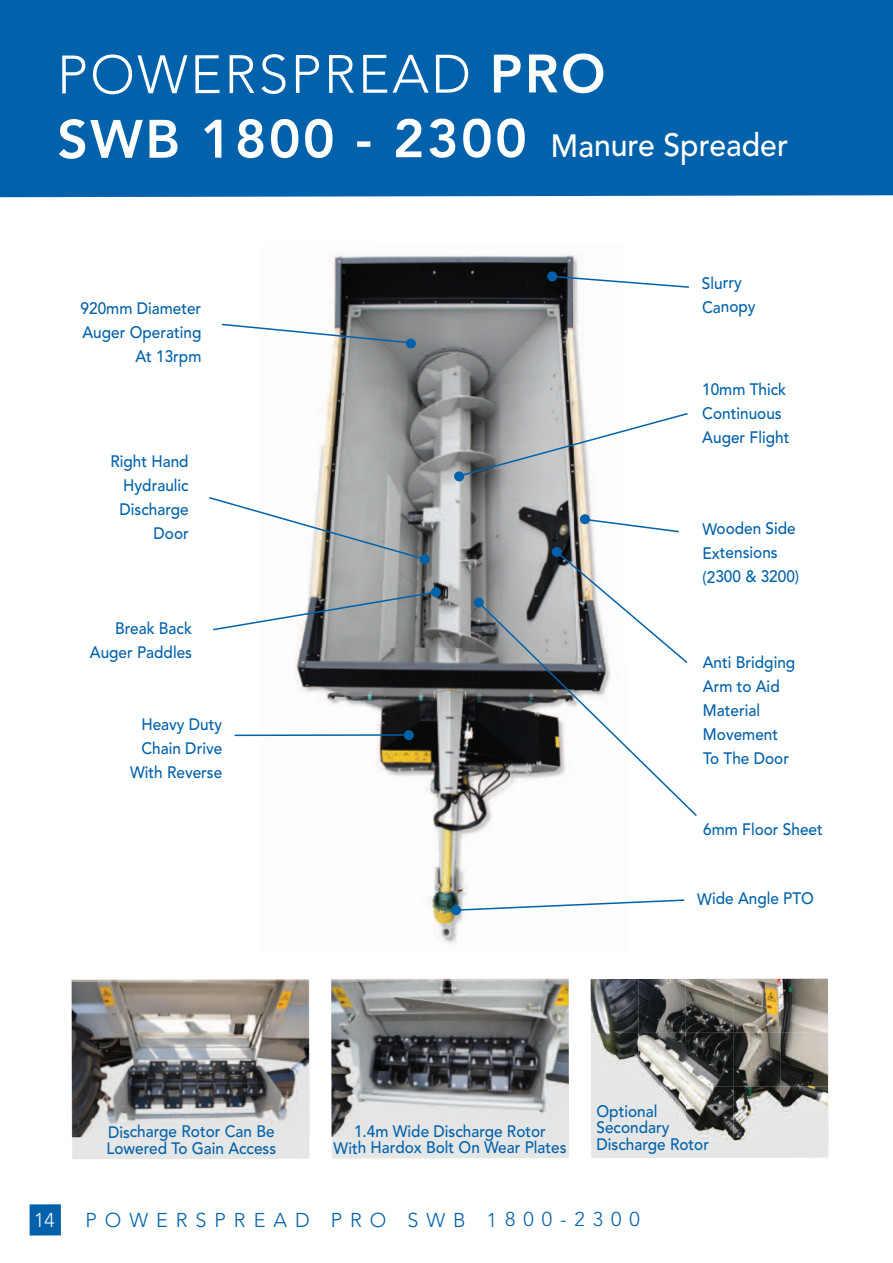
<style>
.page{position:relative;width:893px;height:1263px;background:#fff}
.page>*{position:absolute;margin:0;border:0;box-sizing:border-box;transform-origin:0 0}
.t1{font:800 53.55px/64.5px "Avenir";letter-spacing:.04em;color:#fff}
.t2{font:500 31.95px "Avenir";letter-spacing:-.005em;color:#fff;scale:.95 1}
.t3{font:300 19.8px "Avenir";letter-spacing:.395em;color:#0161aa}
.t4{font:300 19.8px "Avenir";color:#fff}
.t5{font:500 16.5px/24px "Avenir";letter-spacing:-.005em;color:#0161aa;scale:.93 1}
.s1{font-weight:300}
</style>
<div class="page">
<div style="left:591px;top:1141px;width:237px;height:17px;background:#e5e6e6"></div>
<img style="left:591px;top:978px;width:237px;height:163px">
<img style="left:261px;top:253px;width:312px;height:691px">
<img style="left:573px;top:255px;width:22px;height:296px">
<div style="left:0;top:0;width:893px;height:197px;background:#0161aa"></div>
<div style="left:406px;top:338px;width:10px;height:10px;background:#0161aa;border-radius:50%"></div>
<svg style="left:222px;top:324px;width:188px;height:19px"></svg>
<svg style="left:209px;top:497px;width:216px;height:63px"></svg>
<div style="left:420px;top:554px;width:10px;height:10px;background:#0161aa;border-radius:50%"></div>
<svg style="left:213px;top:591px;width:223px;height:39px"></svg>
<div style="left:431px;top:587px;width:10px;height:10px;background:#0161aa;border-radius:50%"></div>
<hr style="left:234px;top:734px;width:174px;height:2px;background:#0161aa">
<div style="left:404px;top:730px;width:10px;height:10px;background:#0161aa;border-radius:50%"></div>
<svg style="left:552px;top:276px;width:137px;height:12px"></svg>
<div style="left:547px;top:271px;width:10px;height:10px;background:#0161aa;border-radius:50%"></div>
<svg style="left:456px;top:899px;width:228px;height:12px"></svg>
<div style="left:451px;top:905px;width:10px;height:10px;background:#0161aa;border-radius:50%"></div>
<svg style="left:556px;top:551px;width:61px;height:51px"></svg>
<div style="left:552px;top:547px;width:10px;height:10px;background:#0161aa;border-radius:50%"></div>
<svg style="left:585px;top:519px;width:94px;height:13px"></svg>
<div style="left:580px;top:514px;width:10px;height:10px;background:#0161aa;border-radius:50%"></div>
<div style="left:30px;top:1204px;width:31px;height:32px;background:#0161aa"></div>
<svg style="left:478px;top:602px;width:219px;height:214px"></svg>
<div style="left:474px;top:597px;width:10px;height:11px;background:#0161aa;border-radius:50%"></div>
<svg style="left:458px;top:413px;width:230px;height:64px"></svg>
<div style="left:454px;top:471px;width:10px;height:10px;background:#0161aa;border-radius:50%"></div>
<div style="left:72px;top:1137px;width:237px;height:22px;background:#e5e6e6"></div>
<div style="left:332px;top:1137px;width:237px;height:21px;background:#e5e6e6"></div>
<img style="left:72px;top:980px;width:237px;height:157px">
<img style="left:331px;top:979px;width:238px;height:158px">
<h1 class="t1" style="left:57px;top:42px;width:550px"><span class="s1">POWERSPREAD</span> PRO<br>SWB 1800 - 2300</h1>
<h2 class="t2" style="left:551px;top:118px;width:251px">Manure Spreader</h2>
<p class="t5" style="left:81px;top:295px;width:131px;text-align:right">920mm Diameter<br>Auger Operating<br>At 13rpm</p>
<p class="t5" style="left:110px;top:448px;width:86px;text-align:right">Right Hand<br>Hydraulic<br>Discharge<br>Door</p>
<p class="t5" style="left:90px;top:615px;width:111px;text-align:right">Break Back<br>Auger Paddles</p>
<p class="t5" style="left:130px;top:711px;width:101px;text-align:right">Heavy Duty<br>Chain Drive<br>With Reverse</p>
<p class="t5" style="left:702px;top:270px;width:59px">Slurry<br>Canopy</p>
<p class="t5" style="left:702px;top:376px;width:95px">10mm Thick<br>Continuous<br>Auger Flight</p>
<p class="t5" style="left:702px;top:516px;width:106px">Wooden Side<br>Extensions (2300 &amp; 3200)</p>
<p class="t5" style="left:703px;top:649px;width:101px">Anti Bridging<br>Arm to Aid<br>Material<br>Movement<br>To The Door</p>
<p class="t5" style="left:703px;top:816px;width:130px">6mm Floor Sheet</p>
<p class="t5" style="left:697px;top:886px;width:127px">Wide Angle PTO</p>
<p class="t5" style="left:106px;top:1122px;width:184px;line-height:16.5px">Discharge Rotor Can Be<br>Lowered To Gain Access</p>
<p class="t5" style="left:334px;top:1122px;width:252px;line-height:16.5px;text-align:center">1.4m Wide Discharge Rotor<br>With Hardox Bolt On Wear Plates</p>
<p class="t5" style="left:596px;top:1102px;width:123px;line-height:16.5px">Optional<br>Secondary<br>Discharge Rotor</p>
<p class="t4" style="left:34px;top:1209px;width:22px">14</p>
<p class="t3" style="left:86px;top:1208px;width:556px">POWERSPREAD PRO SWB 1800-2300</p>
</div>
